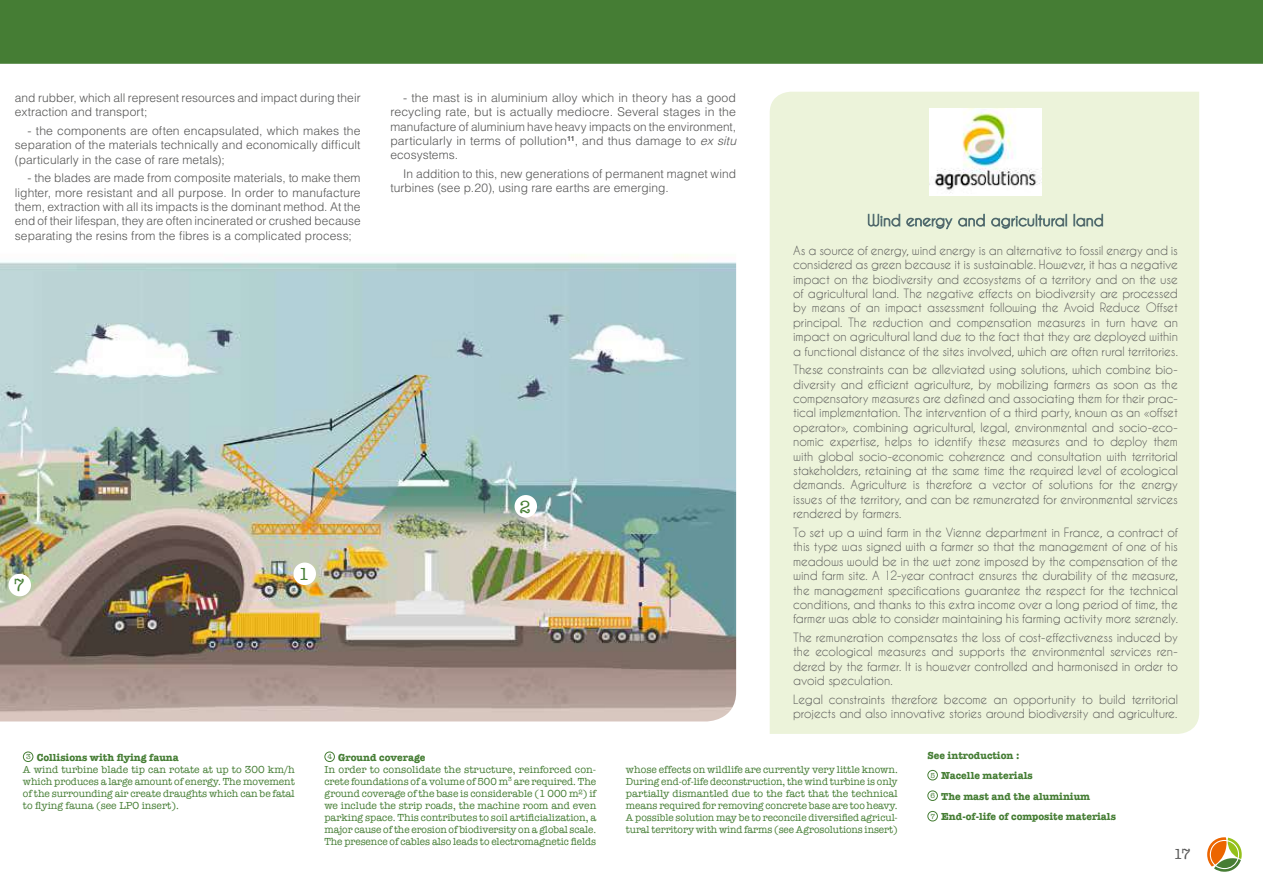
<style>
.page{position:relative;width:1263px;height:893px;background:#fff}
.page>*{position:absolute;margin:0;border:0;box-sizing:border-box;transform-origin:0 0}
.t1{font:18px "American Typewriter";color:#457d34}
.t2{font:15px "Caviar Dreams";color:#575555}
.t3{font:15px "American Typewriter";color:#565655}
.t4{font:12px/14.4px "Caviar Dreams";letter-spacing:-.01em;color:#565655;text-align:justify}
.t5{font:300 12px/14.4px "Helvetica LT";letter-spacing:.005em;color:#565655;text-align:justify}
.t6{font:10.5px/12px "American Typewriter";color:#457d34}
.t7{font:700 10.5px/20.5px "American Typewriter";color:#457d34}
.s1{font-style:italic}
.s2{font-weight:700}
</style>
<div class="page">
<svg style="left:1207px;top:837px;width:35px;height:35px"></svg>
<img style="left:0;top:254px;width:736px;height:467px">
<div style="left:0;top:0;width:1263px;height:64px;background:#457d34"></div>
<div style="left:770px;top:92px;width:429px;height:642px;background:#ecf3da"></div>
<img style="left:929px;top:108px;width:113px;height:87px">
<svg style="left:867px;top:214px;width:33px;height:13px"></svg>
<svg style="left:906px;top:214px;width:79px;height:15px"></svg>
<svg style="left:991px;top:214px;width:76px;height:15px"></svg>
<svg style="left:1074px;top:214px;width:29px;height:13px"></svg>
<div style="left:23px;top:752px;width:10px;height:10px;border:1px solid #457d34;border-radius:50%"></div>
<div style="left:324px;top:752px;width:11px;height:10px;border:1px solid #457d34;border-radius:50%"></div>
<div style="left:927px;top:770px;width:11px;height:10px;border:1px solid #457d34;border-radius:50%"></div>
<div style="left:927px;top:790px;width:11px;height:11px;border:1px solid #457d34;border-radius:50%"></div>
<div style="left:927px;top:811px;width:11px;height:10px;border:1px solid #457d34;border-radius:50%"></div>
<div style="left:293px;top:563px;width:23px;height:22px;background:#fff;border-radius:50%"></div>
<div style="left:9px;top:574px;width:22px;height:22px;background:#fff;border-radius:50%"></div>
<div style="left:514px;top:495px;width:23px;height:23px;background:#fff;border-radius:50%"></div>
<p class="t5" style="left:15px;top:90px;width:347px">and rubber, which all represent resources and impact during their extraction and transport;</p>
<p class="t5" style="left:15px;top:123px;width:347px;text-indent:13px">- the components are often encapsulated, which makes the separation of the materials technically and economically difficult (particularly in the case of rare metals);</p>
<p class="t5" style="left:15px;top:171px;width:347px;text-indent:13px">- the blades are made from composite materials, to make them lighter, more resistant and all purpose. In order to manufacture them, extraction with all its impacts is the dominant method. At the end of their lifespan, they are often incinerated or crushed because separating the resins from the fibres is a complicated process;</p>
<p class="t5" style="left:390px;top:90px;width:347px;text-indent:13px">- the mast is in aluminium alloy which in theory has a good recycling rate, but is actually mediocre. Several stages in the manufacture of aluminium have heavy impacts on the environment, particularly in terms of pollution<sup>11</sup>, and thus damage to <span class="s1">ex situ </span>ecosystems.</p>
<p class="t5" style="left:390px;top:166px;width:347px;text-indent:13px">In addition to this, new generations of permanent magnet wind turbines (see p.20), using rare earths are emerging.</p>
<h1 class="t1" style="left:13px;top:571px;width:13px">7</h1>
<h1 class="t1" style="left:298px;top:560px;width:13px">1</h1>
<h1 class="t1" style="left:519px;top:493px;width:13px">2</h1>
<p class="t2" style="left:867px;top:212px;width:238px">Wind energy and agricultural land</p>
<p class="t4" style="left:793px;top:243px;width:386px">As a source of energy, wind energy is an alternative to fossil energy and is considered as green because it is sustainable. However, it has a negative impact on the biodiversity and ecosystems of a territory and on the use of agricultural land. The negative effects on biodiversity are processed by means of an impact assessment following the Avoid Reduce Offset principal. The reduction and compensation measures in turn have an impact on agricultural land due to the fact that they are deployed within a functional distance of the sites involved, which are often rural territories.</p>
<p class="t4" style="left:793px;top:362px;width:386px">These constraints can be alleviated using solutions, which combine bio&shy;diversity and efficient agriculture, by mobilizing farmers as soon as the compensatory measures are defined and associating them for their prac&shy;tical implementation. The intervention of a third party, known as an «offset operator», combining agricultural, legal, environmental and socio-eco&shy;nomic expertise, helps to identify these measures and to deploy them with global socio-economic coherence and consultation with territorial stakeholders, retaining at the same time the required level of ecological demands. Agriculture is therefore a vector of solutions for the energy issues of the territory, and can be remunerated for environmental services rendered by farmers.</p>
<p class="t4" style="left:793px;top:525px;width:386px">To set up a wind farm in the Vienne department in France, a contract of this type was signed with a farmer so that the management of one of his meadows would be in the wet zone imposed by the compensation of the wind farm site. A 12-year contract ensures the durability of the measure, the management specifications guarantee the respect for the technical conditions, and thanks to this extra income over a long period of time, the farmer was able to consider maintaining his farming activity more serenely.</p>
<p class="t4" style="left:793px;top:630px;width:386px">The remuneration compensates the loss of cost-effectiveness induced by the ecological measures and supports the environmental services ren&shy;dered by the farmer. It is however controlled and harmonised in order to avoid speculation.</p>
<p class="t4" style="left:793px;top:692px;width:386px">Legal constraints therefore become an opportunity to build territorial projects and also innovative stories around biodiversity and agriculture.</p>
<p class="t6" style="left:23px;top:751px;width:273px"><sup>3</sup> <span class="s2">Collisions with flying fauna<br></span>A wind turbine blade tip can rotate at up to 300 km/h which produces a large amount of energy. The movement of the surrounding air create draughts which can be fatal to flying fauna (see LPO insert).</p>
<p class="t6" style="left:324px;top:751px;width:273px"><sup>4</sup> <span class="s2">Ground coverage<br></span>In order to consolidate the structure, reinforced con&shy;crete foundations of a volume of 500 m<sup>3</sup> are required. The ground coverage of the base is considerable (1 000 m²) if we include the strip roads, the machine room and even parking space. This contributes to soil artificialization, a major cause of the erosion of biodiversity on a global scale.<br>The presence of cables also leads to electromagnetic fields</p>
<p class="t6" style="left:626px;top:763px;width:273px;text-align:justify">whose effects on wildlife are currently very little known.<br>During end-of-life deconstruction, the wind turbine is only partially dismantled due to the fact that the technical means required for removing concrete base are too heavy.<br>A possible solution may be to reconcile diversified agricul&shy;tural territory with wind farms (see Agrosolutions insert)</p>
<p class="t7" style="left:927px;top:744px;width:190px">See introduction :<br><sup>5</sup> Nacelle materials<br><sup>6</sup> The mast and the aluminium<br><sup>7</sup> End-of-life of composite materials</p>
<p class="t3" style="left:1173px;top:842px;width:19px">17</p>
</div>
